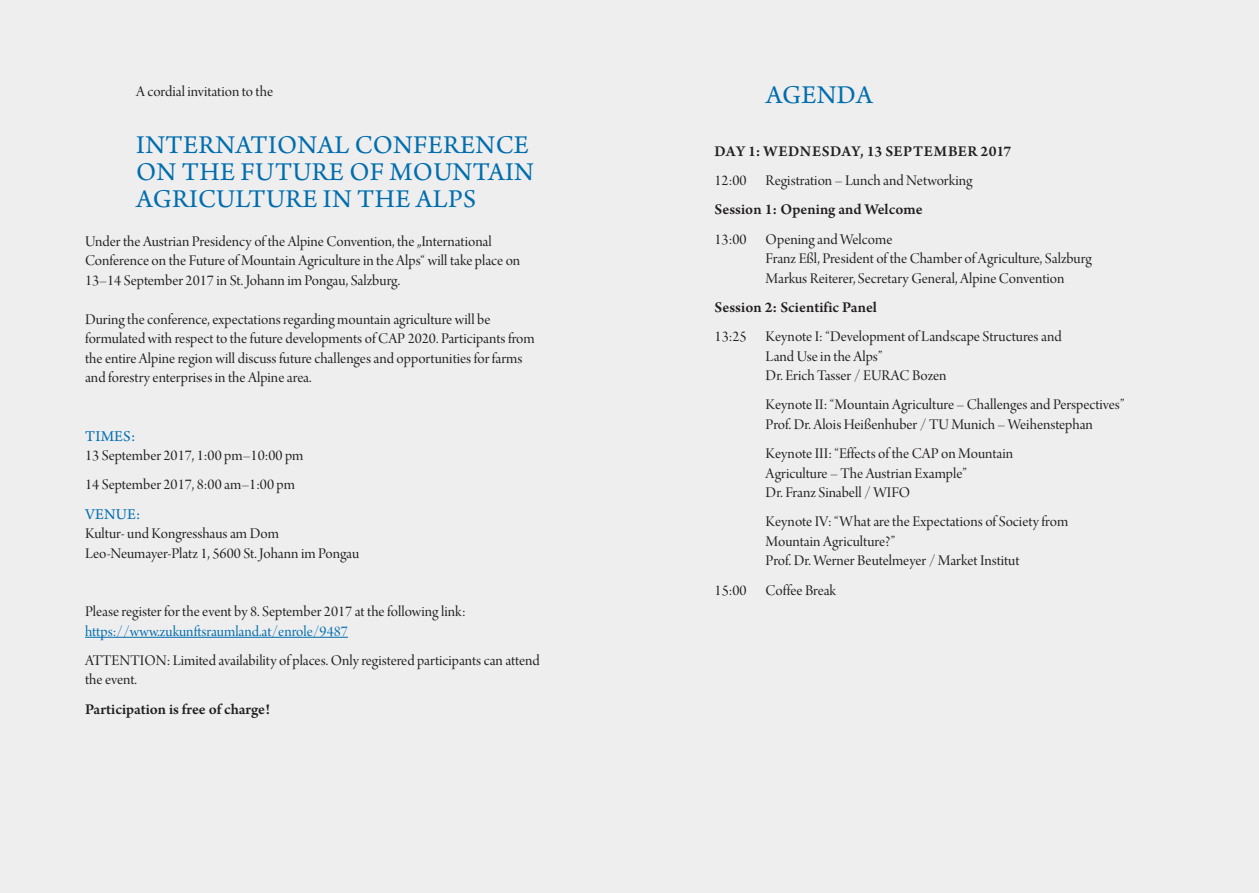
<style>
.page{position:relative;width:1259px;height:893px;background:#fff}
.page>*{position:absolute;margin:0;border:0;box-sizing:border-box;transform-origin:0 0}
.t1{font:27px/27px "Arno Pro";letter-spacing:.01em;color:#006dad}
.t2{font:15.75px/19.5px "Arno Pro Display";color:#231f20}
.t3{font:600 15.75px "Arno Pro";letter-spacing:.005em;color:#231f20}
.t4{font:15.75px "Arno Pro Display";color:#006dad}
.t5{font:600 15.75px "Arno Pro";letter-spacing:.035em;color:#231f20}
.t6{font:600 15.75px "Arno Pro";letter-spacing:.045em;color:#231f20}
.t7{font:15.75px "Arno Pro";letter-spacing:.01em;color:#006dad}
</style>
<div class="page">
<div style="left:0;top:0;width:629px;height:893px;background:#eeeeef"></div>
<div style="left:629px;top:0;width:630px;height:893px;background:#eeeeef"></div>
<hr style="left:85px;top:637px;width:263px;height:1px;background:#006dad">
<p class="t2" style="left:136px;top:82px;width:138px">A cordial invitation to the</p>
<h1 class="t1" style="left:136px;top:132px;width:399px">INTERNATIONAL CONFERENCE<br>ON THE FUTURE OF MOUNTAIN<br>AGRICULTURE IN THE ALPS</h1>
<p class="t2" style="left:85px;top:232px;width:437px">Under the Austrian Presidency of the Alpine Convention, the „International<br>Conference on the Future of Mountain Agriculture in the Alps“ will take place on<br>13–14 September 2017 in St. Johann im Pongau, Salzburg.</p>
<p class="t2" style="left:85px;top:310px;width:451px">During the conference, expectations regarding mountain agriculture will be formulated with respect to the future developments of CAP 2020. Participants from the entire Alpine region will discuss future challenges and opportunities for farms and forestry enterprises in the Alpine area.</p>
<p class="t7" style="left:85px;top:427px;width:52px">TIMES :</p>
<p class="t2" style="left:85px;top:442px;width:220px;line-height:29.2px">13 September 2017, 1:00 pm–10:00 pm<br>14 September 2017, 8:00 am–1:00 pm</p>
<p class="t7" style="left:85px;top:505px;width:57px">VENUE:</p>
<p class="t2" style="left:85px;top:525px;width:276px">Kultur- und Kongresshaus am Dom<br>Leo-Neumayer-Platz 1, 5600 St. Johann im Pongau</p>
<p class="t2" style="left:85px;top:603px;width:382px">Please register for the event by 8. September 2017 at the following link:</p>
<p class="t4" style="left:85px;top:622px;width:264px">https://www.zukunftsraumland.at/enrole/9487</p>
<p class="t2" style="left:85px;top:651px;width:456px">ATTENTION: Limited availability of places. Only registered participants can attend the event.</p>
<p class="t3" style="left:85px;top:700px;width:187px">Participation is free of charge!</p>
<h1 class="t1" style="left:765px;top:83px;width:108px">AGENDA</h1>
<p class="t6" style="left:714px;top:142px;width:127px">DAY 1: Wednesday</p>
<p class="t5" style="left:860px;top:142px;width:153px">, 13 September 2017</p>
<p class="t2" style="left:714px;top:172px;width:259px">12:00 Registration – Lunch and Networking</p>
<p class="t3" style="left:714px;top:200px;width:210px">Session 1: Opening and Welcome</p>
<p class="t2" style="left:765px;top:230px;width:328px;text-indent:-51px">13:00 Opening and Welcome<br>Franz Eßl, President of the Chamber of Agriculture, Salzburg<br>Markus Reiterer, Secretary General, Alpine Convention</p>
<p class="t3" style="left:714px;top:298px;width:164px">Session 2: Scientific Panel</p>
<p class="t2" style="left:765px;top:328px;width:298px;text-indent:-51px">13:25 Keynote I: “Development of Landscape Structures and<br>Land Use in the Alps”<br>Dr. Erich Tasser / EURAC Bozen</p>
<p class="t2" style="left:765px;top:396px;width:360px">Keynote II: “Mountain Agriculture – Challenges and Perspectives”<br>Prof. Dr. Alois Heißenhuber / TU Munich – Weihenstephan</p>
<p class="t2" style="left:765px;top:445px;width:249px">Keynote III: “Effects of the CAP on Mountain<br>Agriculture – The Austrian Example”<br>Dr. Franz Sinabell / WIFO</p>
<p class="t2" style="left:765px;top:513px;width:304px">Keynote IV: “What are the Expectations of Society from<br>Mountain Agriculture?”<br>Prof. Dr. Werner Beutelmeyer / Market Institut</p>
<p class="t2" style="left:714px;top:581px;width:123px">15:00 Coffee Break</p>
</div>
